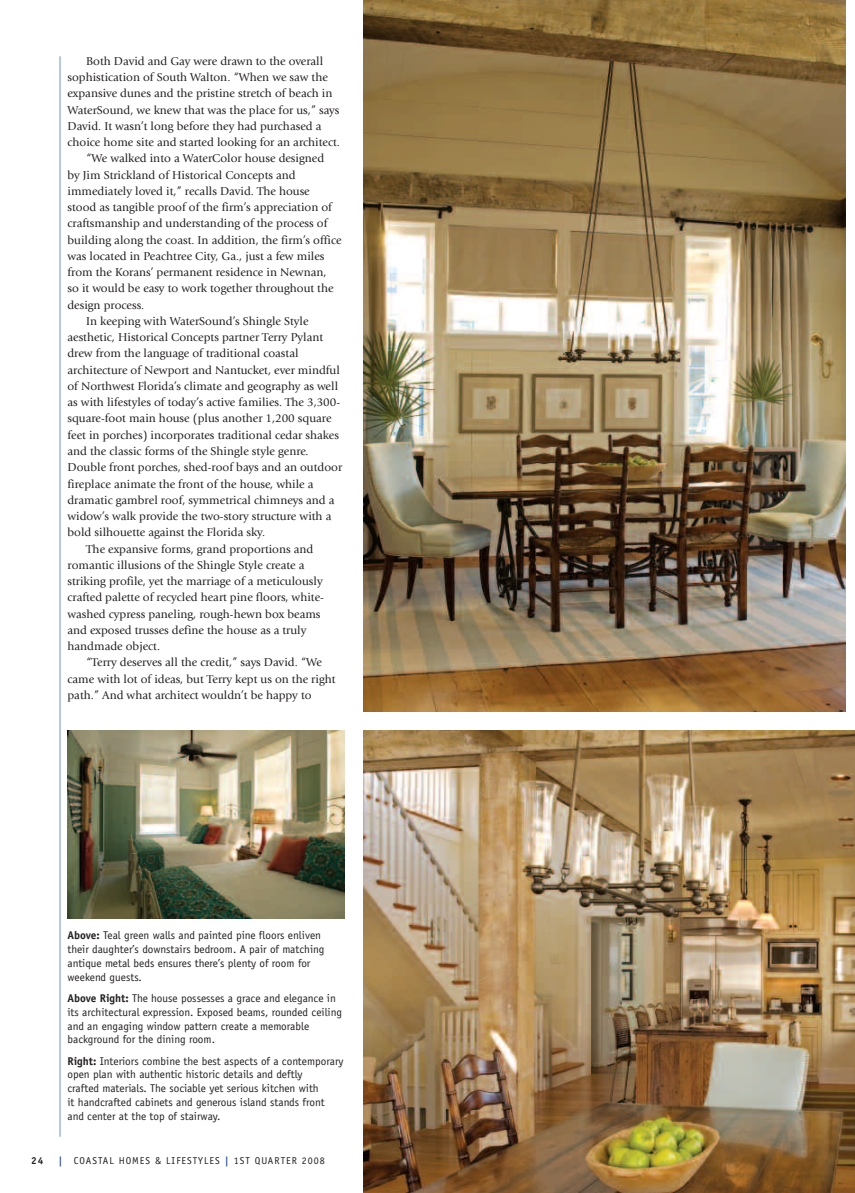
<style>
.page{position:relative;width:855px;height:1193px;background:#fff}
.page>*{position:absolute;margin:0;border:0;box-sizing:border-box;transform-origin:0 0}
.t1{font:11.88px "Giovanni";color:#231f20}
.t2{font:11.25px/13.8px "Officina Sans";color:#231f20}
.t3{font:10px "Officina Sans";letter-spacing:.1em;color:#231f20}
.t4{font:700 10px "Officina Sans";color:#231f20}
.s1{font-weight:700}
.s2{font-weight:700;color:#1e4291}
</style>
<div class="page">
<hr style="left:60px;top:56px;width:1px;height:1080px;background:#6796cc">
<img style="left:363px;top:0;width:482px;height:712px">
<img style="left:68px;top:730px;width:276px;height:188px">
<img style="left:363px;top:730px;width:492px;height:462px">
<p class="t1" style="left:86px;top:56px;width:239px">Both David and Gay were drawn to the overall</p>
<p class="t1" style="left:67px;top:72px;width:262px">sophistication of South Walton. “When we saw the</p>
<p class="t1" style="left:67px;top:89px;width:266px">expansive dunes and the pristine stretch of beach in</p>
<p class="t1" style="left:67px;top:105px;width:273px">WaterSound, we knew that was the place for us,” says</p>
<p class="t1" style="left:67px;top:121px;width:255px">David. It wasn’t long before they had purchased a</p>
<p class="t1" style="left:67px;top:137px;width:274px">choice home site and started looking for an architect.</p>
<p class="t1" style="left:86px;top:154px;width:239px">“We walked into a WaterColor house designed</p>
<p class="t1" style="left:67px;top:170px;width:230px">by Jim Strickland of Historical Concepts and</p>
<p class="t1" style="left:67px;top:186px;width:244px">immediately loved it,” recalls David. The house</p>
<p class="t1" style="left:67px;top:202px;width:266px">stood as tangible proof of the firm’s appreciation of</p>
<p class="t1" style="left:67px;top:219px;width:261px">craftsmanship and understanding of the process of</p>
<p class="t1" style="left:67px;top:235px;width:276px">building along the coast. In addition, the firm’s office</p>
<p class="t1" style="left:67px;top:251px;width:259px">was located in Peachtree City, Ga., just a few miles</p>
<p class="t1" style="left:67px;top:267px;width:261px">from the Korans’ permanent residence in Newnan,</p>
<p class="t1" style="left:67px;top:284px;width:268px">so it would be easy to work together throughout the</p>
<p class="t1" style="left:67px;top:300px;width:78px">design process.</p>
<p class="t1" style="left:86px;top:316px;width:224px">In keeping with WaterSound’s Shingle Style</p>
<p class="t1" style="left:67px;top:332px;width:257px">aesthetic, Historical Concepts partner Terry Pylant</p>
<p class="t1" style="left:67px;top:349px;width:233px">drew from the language of traditional coastal</p>
<p class="t1" style="left:67px;top:365px;width:274px">architecture of Newport and Nantucket, ever mindful</p>
<p class="t1" style="left:67px;top:381px;width:272px">of Northwest Florida’s climate and geography as well</p>
<p class="t1" style="left:67px;top:397px;width:274px">as with lifestyles of today’s active families. The 3,300-</p>
<p class="t1" style="left:67px;top:414px;width:266px">square-foot main house (plus another 1,200 square</p>
<p class="t1" style="left:67px;top:430px;width:273px">feet in porches) incorporates traditional cedar shakes</p>
<p class="t1" style="left:67px;top:446px;width:243px">and the classic forms of the Shingle style genre.</p>
<p class="t1" style="left:67px;top:462px;width:276px">Double front porches, shed-roof bays and an outdoor</p>
<p class="t1" style="left:67px;top:479px;width:248px">fireplace animate the front of the house, while a</p>
<p class="t1" style="left:67px;top:495px;width:268px">dramatic gambrel roof, symmetrical chimneys and a</p>
<p class="t1" style="left:67px;top:511px;width:265px">widow’s walk provide the two-story structure with a</p>
<p class="t1" style="left:67px;top:527px;width:199px">bold silhouette against the Florida sky.</p>
<p class="t1" style="left:86px;top:544px;width:229px">The expansive forms, grand proportions and</p>
<p class="t1" style="left:67px;top:560px;width:239px">romantic illusions of the Shingle Style create a</p>
<p class="t1" style="left:67px;top:576px;width:257px">striking profile, yet the marriage of a meticulously</p>
<p class="t1" style="left:67px;top:592px;width:258px">crafted palette of recycled heart pine floors, white-</p>
<p class="t1" style="left:67px;top:609px;width:255px">washed cypress paneling, rough-hewn box beams</p>
<p class="t1" style="left:67px;top:625px;width:241px">and exposed trusses define the house as a truly</p>
<p class="t1" style="left:67px;top:641px;width:94px">handmade object.</p>
<p class="t1" style="left:86px;top:657px;width:237px">“Terry deserves all the credit,” says David. “We</p>
<p class="t1" style="left:67px;top:674px;width:270px">came with lot of ideas, but Terry kept us on the right</p>
<p class="t1" style="left:67px;top:690px;width:246px">path.” And what architect wouldn’t be happy to</p>
<p class="t2" style="left:67px;top:929px;width:259px"><span class="s1">Above:</span> Teal green walls and painted pine floors enliven their daughter’s downstairs bedroom. A pair of matching antique metal beds ensures there’s plenty of room for weekend guests.</p>
<p class="t2" style="left:67px;top:992px;width:276px"><span class="s1">Above Right:</span> The house possesses a grace and elegance in its architectural expression. Exposed beams, rounded ceiling and an engaging window pattern create a memorable background for the dining room.</p>
<p class="t2" style="left:67px;top:1054px;width:278px"><span class="s1">Right:</span> Interiors combine the best aspects of a contemporary open plan with authentic historic details and deftly<br>crafted materials. The sociable yet serious kitchen with<br>it handcrafted cabinets and generous island stands front and center at the top of stairway.</p>
<p class="t4" style="left:31px;top:1156px;width:14px">24</p>
<p class="t3" style="left:58px;top:1156px;width:268px"><span class="s2">|</span> COASTAL HOMES &amp; LIFESTYLES <span class="s2">|</span> 1ST QUARTER 2008</p>
</div>
